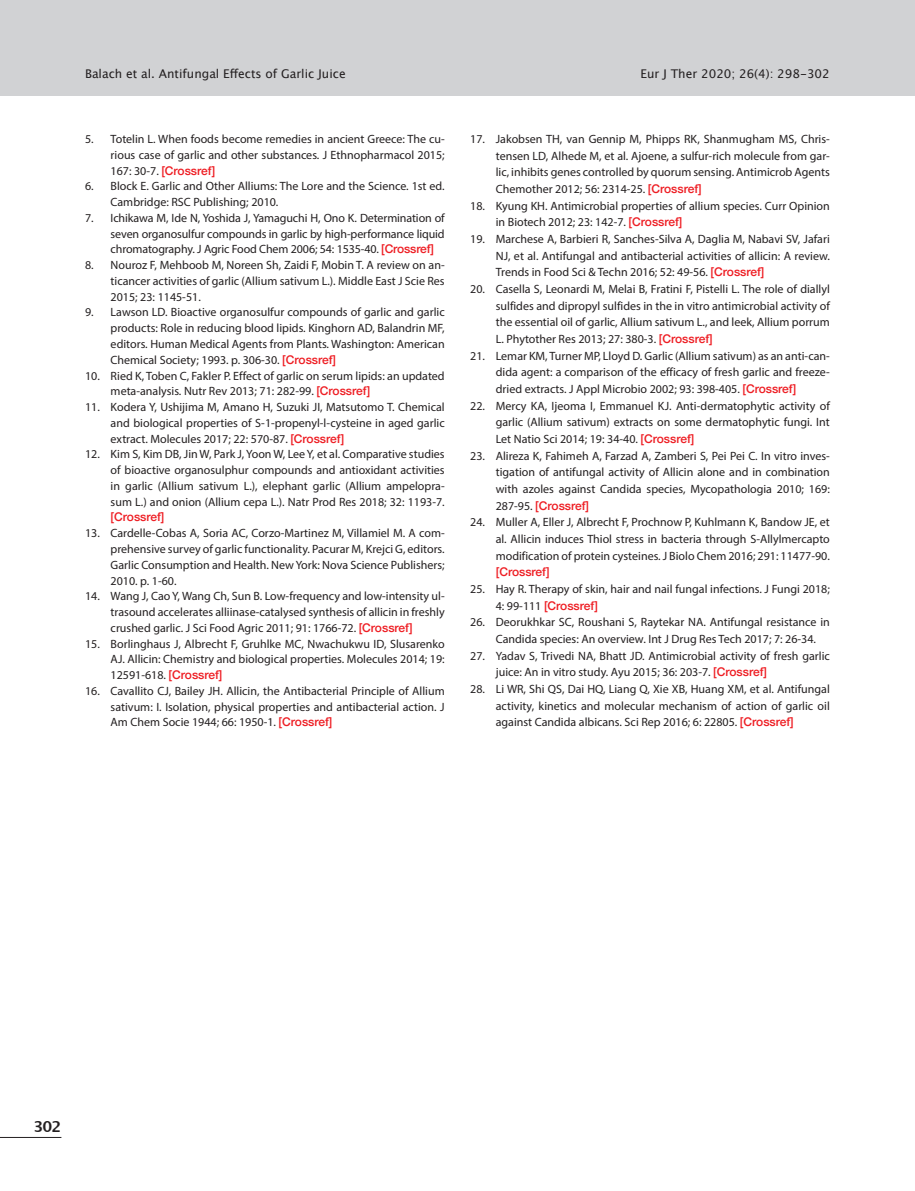
<style>
.page{position:relative;width:915px;height:1191px;background:#fff}
.page>*{position:absolute;margin:0;border:0;box-sizing:border-box;transform-origin:0 0}
.t1{font:700 15px "Lucida Grande";color:#231f20}
.t2{font:12px/15.8px "Myriad Pro";color:#231f20;text-align:justify}
.t3{font:12px "Lucida Grande";color:#231f20}
.s1{font-family:"Helvetica Neue";font-weight:500;color:#ee1d23}
</style>
<div class="page">
<hr style="left:0;top:1137px;width:61px;height:1px;background:#231f20">
<div style="left:0;top:0;width:914px;height:95px;background:#d1d2d4"></div>
<p class="t3" style="left:85px;top:66px;width:262px">Balach et al. Antifungal Effects of Garlic Juice</p>
<p class="t3" style="left:640px;top:66px;width:191px">Eur J Ther 2020; 26(4): 298-302</p>
<p class="t2" style="left:111px;top:131px;width:335px;text-indent:-26px">5. Totelin L. When foods become remedies in ancient Greece: The cu&shy;rious case of garlic and other substances. J Ethnopharmacol 2015; 167: 30-7. <span class="s1">[Crossref]</span></p>
<p class="t2" style="left:111px;top:178px;width:335px;text-indent:-26px">6. Block E. Garlic and Other Alliums: The Lore and the Science. 1st ed.<br>Cambridge: RSC Publishing; 2010.</p>
<p class="t2" style="left:111px;top:210px;width:335px;text-indent:-26px">7. Ichikawa M, Ide N, Yoshida J, Yamaguchi H, Ono K. Determination of seven organosulfur compounds in garlic by high-performance liquid chromatography. J Agric Food Chem 2006; 54: 1535-40. <span class="s1">[Crossref]</span></p>
<p class="t2" style="left:111px;top:257px;width:335px;text-indent:-26px">8. Nouroz F, Mehboob M, Noreen Sh, Zaidi F, Mobin T. A review on an&shy;ticancer activities of garlic (Allium sativum L.). Middle East J Scie Res 2015; 23: 1145-51.</p>
<p class="t2" style="left:111px;top:304px;width:335px;text-indent:-26px">9. Lawson LD. Bioactive organosulfur compounds of garlic and garlic products: Role in reducing blood lipids. Kinghorn AD, Balandrin MF, editors. Human Medical Agents from Plants. Washington: American Chemical Society; 1993. p. 306-30. <span class="s1">[Crossref]</span></p>
<p class="t2" style="left:111px;top:367px;width:335px;text-indent:-26px">10. Ried K, Toben C, Fakler P. Effect of garlic on serum lipids: an updated meta-analysis. Nutr Rev 2013; 71: 282-99. <span class="s1">[Crossref]</span></p>
<p class="t2" style="left:111px;top:399px;width:335px;text-indent:-26px">11. Kodera Y, Ushijima M, Amano H, Suzuki JI, Matsutomo T. Chemical and biological properties of S-1-propenyl-l-cysteine in aged garlic extract. Molecules 2017; 22: 570-87. <span class="s1">[Crossref]</span></p>
<p class="t2" style="left:111px;top:446px;width:335px;text-indent:-26px">12. Kim S, Kim DB, Jin W, Park J, Yoon W, Lee Y, et al. Comparative studies of bioactive organosulphur compounds and antioxidant activities in garlic (Allium sativum L.), elephant garlic (Allium ampelopra&shy;sum L.) and onion (Allium cepa L.). Natr Prod Res 2018; 32: 1193-7. <span class="s1">[Crossref]</span></p>
<p class="t2" style="left:111px;top:525px;width:335px;text-indent:-26px">13. Cardelle-Cobas A, Soria AC, Corzo-Martinez M, Villamiel M. A com&shy;prehensive survey of garlic functionality. Pacurar M, Krejci G, editors.<br>Garlic Consumption and Health. New York: Nova Science Publishers; 2010. p. 1-60.</p>
<p class="t2" style="left:111px;top:588px;width:335px;text-indent:-26px">14. Wang J, Cao Y, Wang Ch, Sun B. Low‐frequency and low‐intensity ul&shy;trasound accelerates alliinase‐catalysed synthesis of allicin in freshly crushed garlic. J Sci Food Agric 2011; 91: 1766-72. <span class="s1">[Crossref]</span></p>
<p class="t2" style="left:111px;top:635px;width:335px;text-indent:-26px">15. Borlinghaus J, Albrecht F, Gruhlke MC, Nwachukwu ID, Slusarenko AJ. Allicin: Chemistry and biological properties. Molecules 2014; 19:<br>12591-618. <span class="s1">[Crossref]</span></p>
<p class="t2" style="left:111px;top:683px;width:335px;text-indent:-26px">16. Cavallito CJ, Bailey JH. Allicin, the Antibacterial Principle of Allium sativum: I. Isolation, physical properties and antibacterial action. J Am Chem Socie 1944; 66: 1950-1. <span class="s1">[Crossref]</span></p>
<p class="t2" style="left:495px;top:130px;width:335px;line-height:16.6px;text-indent:-26px">17. Jakobsen TH, van Gennip M, Phipps RK, Shanmugham MS, Chris&shy;tensen LD, Alhede M, et al. Ajoene, a sulfur-rich molecule from gar&shy;lic, inhibits genes controlled by quorum sensing. Antimicrob Agents Chemother 2012; 56: 2314-25. <span class="s1">[Crossref]</span></p>
<p class="t2" style="left:495px;top:197px;width:335px;line-height:16.6px;text-indent:-26px">18. Kyung KH. Antimicrobial properties of allium species. Curr Opinion in Biotech 2012; 23: 142-7. <span class="s1">[Crossref]</span></p>
<p class="t2" style="left:495px;top:230px;width:335px;line-height:16.6px;text-indent:-26px">19. Marchese A, Barbieri R, Sanches-Silva A, Daglia M, Nabavi SV, Jafari NJ, et al. Antifungal and antibacterial activities of allicin: A review.<br>Trends in Food Sci &amp; Techn 2016; 52: 49-56. <span class="s1">[Crossref]</span></p>
<p class="t2" style="left:495px;top:280px;width:335px;line-height:16.6px;text-indent:-26px">20. Casella S, Leonardi M, Melai B, Fratini F, Pistelli L. The role of diallyl sulfides and dipropyl sulfides in the in vitro antimicrobial activity of the essential oil of garlic, Allium sativum L., and leek, Allium porrum L. Phytother Res 2013; 27: 380-3. <span class="s1">[Crossref]</span></p>
<p class="t2" style="left:495px;top:347px;width:335px;line-height:16.6px;text-indent:-26px">21. Lemar KM, Turner MP, Lloyd D. Garlic (Allium sativum) as an anti-can&shy;dida agent: a comparison of the efficacy of fresh garlic and freeze&shy;dried extracts. J Appl Microbio 2002; 93: 398-405. <span class="s1">[Crossref]</span></p>
<p class="t2" style="left:495px;top:397px;width:335px;line-height:16.6px;text-indent:-26px">22. Mercy KA, Ijeoma I, Emmanuel KJ. Anti-dermatophytic activity of garlic (Allium sativum) extracts on some dermatophytic fungi. Int Let Natio Sci 2014; 19: 34-40. <span class="s1">[Crossref]</span></p>
<p class="t2" style="left:495px;top:447px;width:335px;line-height:16.6px;text-indent:-26px">23. Alireza K, Fahimeh A, Farzad A, Zamberi S, Pei Pei C. In vitro inves&shy;tigation of antifungal activity of Allicin alone and in combination with azoles against Candida species, Mycopathologia 2010; 169:<br>287-95. <span class="s1">[Crossref]</span></p>
<p class="t2" style="left:495px;top:514px;width:335px;line-height:16.6px;text-indent:-26px">24. Muller A, Eller J, Albrecht F, Prochnow P, Kuhlmann K, Bandow JE, et al. Allicin induces Thiol stress in bacteria through S-Allylmercapto modification of protein cysteines. J Biolo Chem 2016; 291: 11477-90. <span class="s1">[Crossref]</span></p>
<p class="t2" style="left:495px;top:580px;width:335px;line-height:16.6px;text-indent:-26px">25. Hay R. Therapy of skin, hair and nail fungal infections. J Fungi 2018;<br>4: 99-111 <span class="s1">[Crossref]</span></p>
<p class="t2" style="left:495px;top:614px;width:335px;line-height:16.6px;text-indent:-26px">26. Deorukhkar SC, Roushani S, Raytekar NA. Antifungal resistance in<br>Candida species: An overview. Int J Drug Res Tech 2017; 7: 26-34.</p>
<p class="t2" style="left:495px;top:647px;width:335px;line-height:16.6px;text-indent:-26px">27. Yadav S, Trivedi NA, Bhatt JD. Antimicrobial activity of fresh garlic juice: An in vitro study. Ayu 2015; 36: 203-7. <span class="s1">[Crossref]</span></p>
<p class="t2" style="left:495px;top:680px;width:335px;line-height:16.6px;text-indent:-26px">28. Li WR, Shi QS, Dai HQ, Liang Q, Xie XB, Huang XM, et al. Antifungal activity, kinetics and molecular mechanism of action of garlic oil against Candida albicans. Sci Rep 2016; 6: 22805. <span class="s1">[Crossref]</span></p>
<p class="t1" style="left:33px;top:1114px;width:29px">302</p>
</div>
